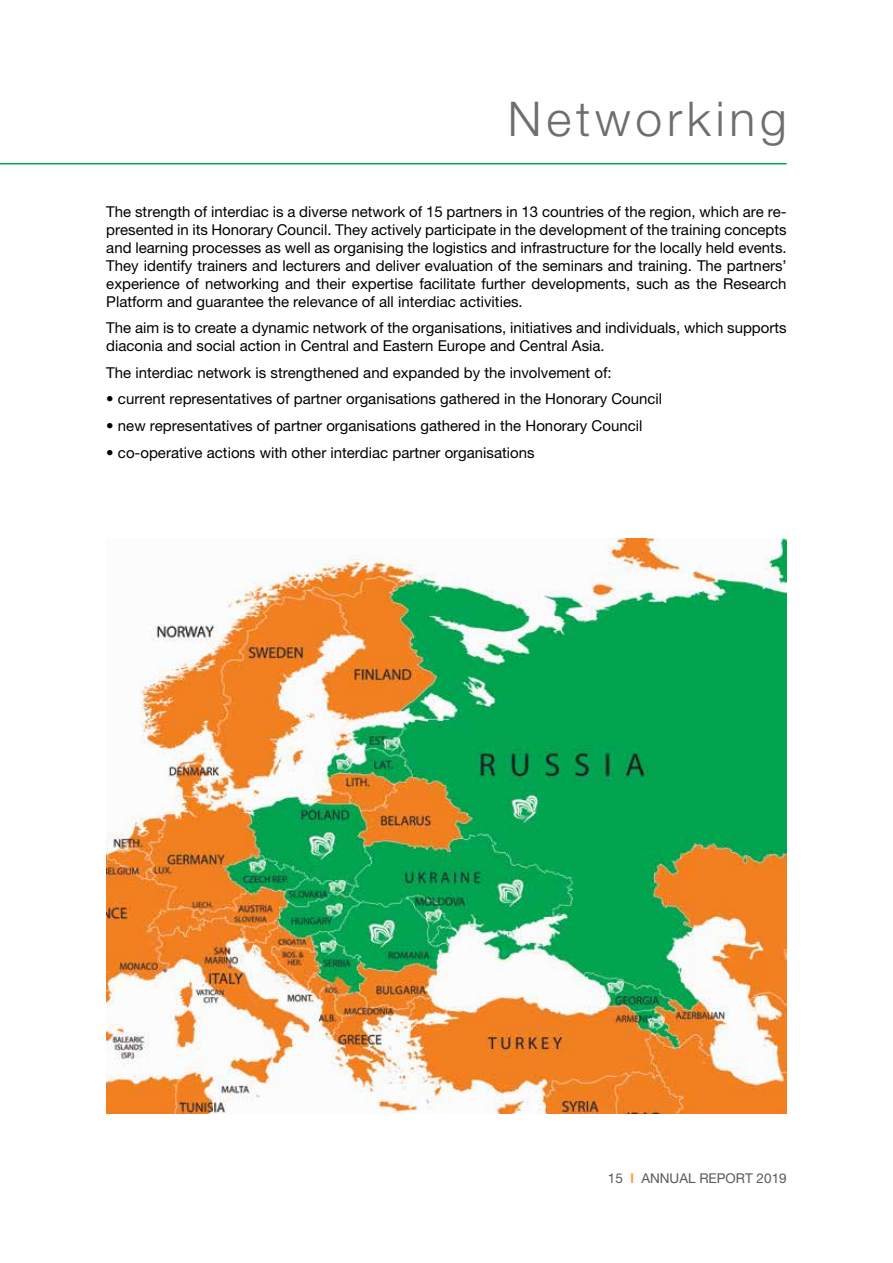
<style>
.page{position:relative;width:893px;height:1263px;background:#fff}
.page>*{position:absolute;margin:0;border:0;box-sizing:border-box;transform-origin:0 0}
.t1{font:300 48px "Helvetica Neue LT Pro";letter-spacing:.1em;color:#6d6e71}
.t2{font:15px/18px "Helvetica Neue LT Pro";color:#000;text-align:justify}
.t3{font:13.5px "Helvetica Neue LT Pro";color:#58595b}
.s1{font-weight:700;color:#f89848}
</style>
<div class="page">
<hr style="left:0;top:163px;width:787px;height:1px;background:#00a651">
<img style="left:106px;top:539px;width:681px;height:574px">
<h1 class="t1" style="left:508px;top:90px;width:280px">Networking</h1>
<p class="t2" style="left:106px;top:202px;width:682px">The strength of interdiac is a diverse network of 15 partners in 13 countries of the region, which are re&shy;presented in its Honorary Council. They actively participate in the development of the training concepts and learning processes as well as organising the logistics and infrastructure for the locally held events.<br>They identify trainers and lecturers and deliver evaluation of the seminars and training. The partners’ experience of networking and their expertise facilitate further developments, such as the Research Platform and guarantee the relevance of all interdiac activities.</p>
<p class="t2" style="left:106px;top:319px;width:682px">The aim is to create a dynamic network of the organisations, initiatives and individuals, which supports diaconia and social action in Central and Eastern Europe and Central Asia.</p>
<p class="t2" style="left:106px;top:363px;width:507px">The interdiac network is strengthened and expanded by the involvement of:</p>
<p class="t2" style="left:106px;top:390px;width:557px">• current representatives of partner organisations gathered in the Honorary Council</p>
<p class="t2" style="left:106px;top:416px;width:538px">• new representatives of partner organisations gathered in the Honorary Council</p>
<p class="t2" style="left:106px;top:443px;width:430px">• co-operative actions with other interdiac partner organisations</p>
<p class="t3" style="left:608px;top:1170px;width:180px">15 <span class="s1">l</span> ANNUAL REPORT 2019</p>
</div>
